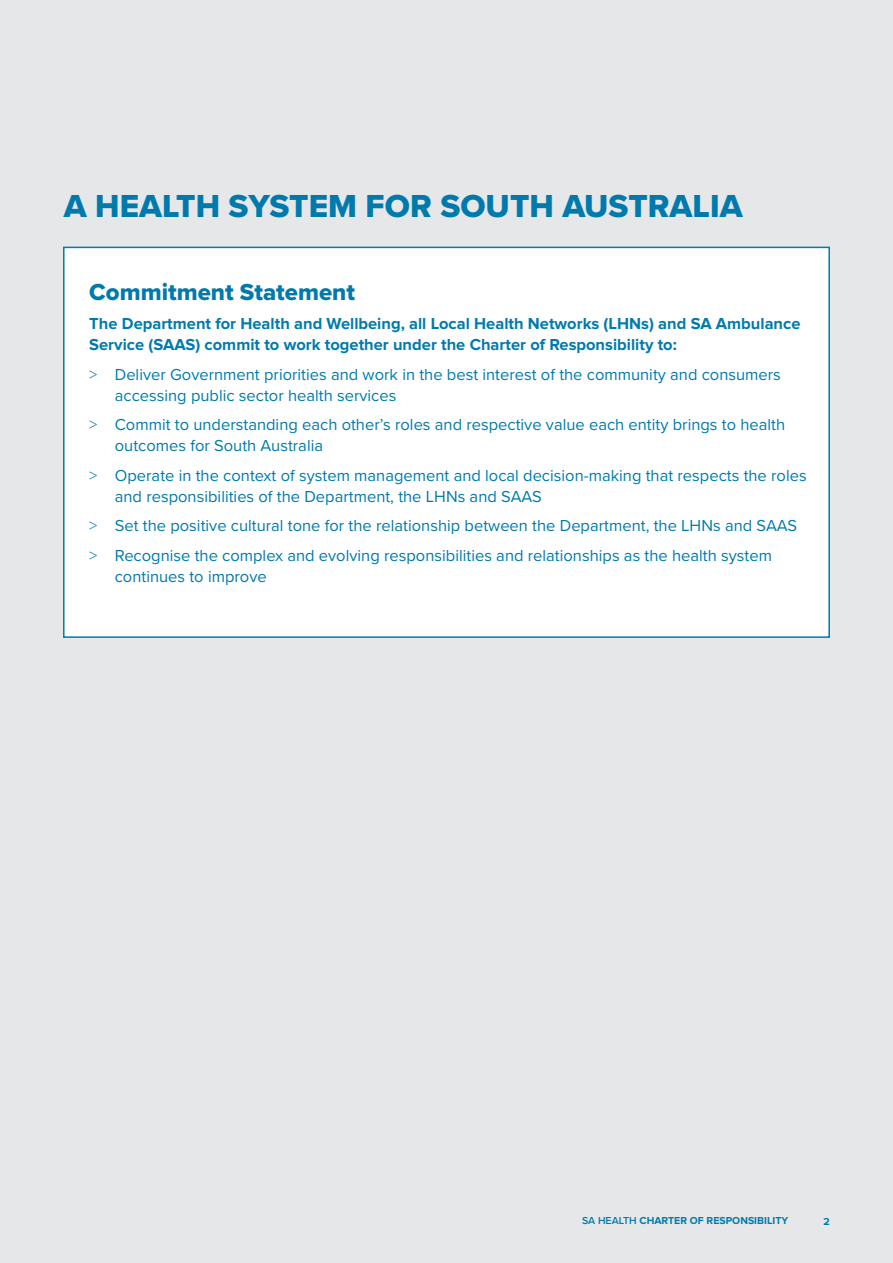
<style>
.page{position:relative;width:893px;height:1263px;background:#e6e7e8}
.page>*{position:absolute;margin:0;border:0;box-sizing:border-box;transform-origin:0 0}
.t1{font:33px "Proxima Nova Extrabld";color:#007aad}
.t2{font:24px "Proxima Nova Extrabld";color:#007aad}
.t3{font:16.5px/21px "Proxima Nova";color:#007aad}
.t4{font:700 16.5px/21px "Proxima Nova";color:#007aad}
.t5{font:700 10.5px "Proxima Nova";color:#007aad}
.s1{font-weight:300}
.s2{font-weight:600}
</style>
<div class="page">
<div style="left:63px;top:247px;width:767px;height:391px;background:#fff;border:2px solid #007aad"></div>
<h1 class="t1" style="left:64px;top:182px;width:680px">A HEALTH SYSTEM FOR SOUTH AUSTRALIA</h1>
<h2 class="t2" style="left:89px;top:274px;width:267px">Commitment Statement</h2>
<p class="t4" style="left:89px;top:313px;width:713px">The Department for Health and Wellbeing, all Local Health Networks (LHNs) and SA Ambulance<br>Service (SAAS) commit to work together under the Charter of Responsibility to:</p>
<p class="t3" style="left:115px;top:363px;width:668px;text-indent:-26px"><span class="s1">&gt;</span> Deliver Government priorities and work in the best interest of the community and consumers accessing public sector health services</p>
<p class="t3" style="left:115px;top:413px;width:672px;text-indent:-26px"><span class="s1">&gt;</span> Commit to understanding each other’s roles and respective value each entity brings to health outcomes for South Australia</p>
<p class="t3" style="left:115px;top:464px;width:693px;text-indent:-26px"><span class="s1">&gt;</span> Operate in the context of system management and local decision-making that respects the roles and responsibilities of the Department, the LHNs and SAAS</p>
<p class="t3" style="left:89px;top:510px;width:709px;line-height:29.5px"><span class="s1">&gt;</span> Set the positive cultural tone for the relationship between the Department, the LHNs and SAAS <span class="s1">&gt;</span> Recognise the complex and evolving responsibilities and relationships as the health system</p>
<p class="t3" style="left:115px;top:565px;width:153px">continues to improve</p>
<p class="t5" style="left:582px;top:1215px;width:208px"><span class="s2">SA HEALTH</span> CHARTER OF RESPONSIBILITY</p>
<p class="t5" style="left:824px;top:1215px;width:8px">2</p>
</div>
